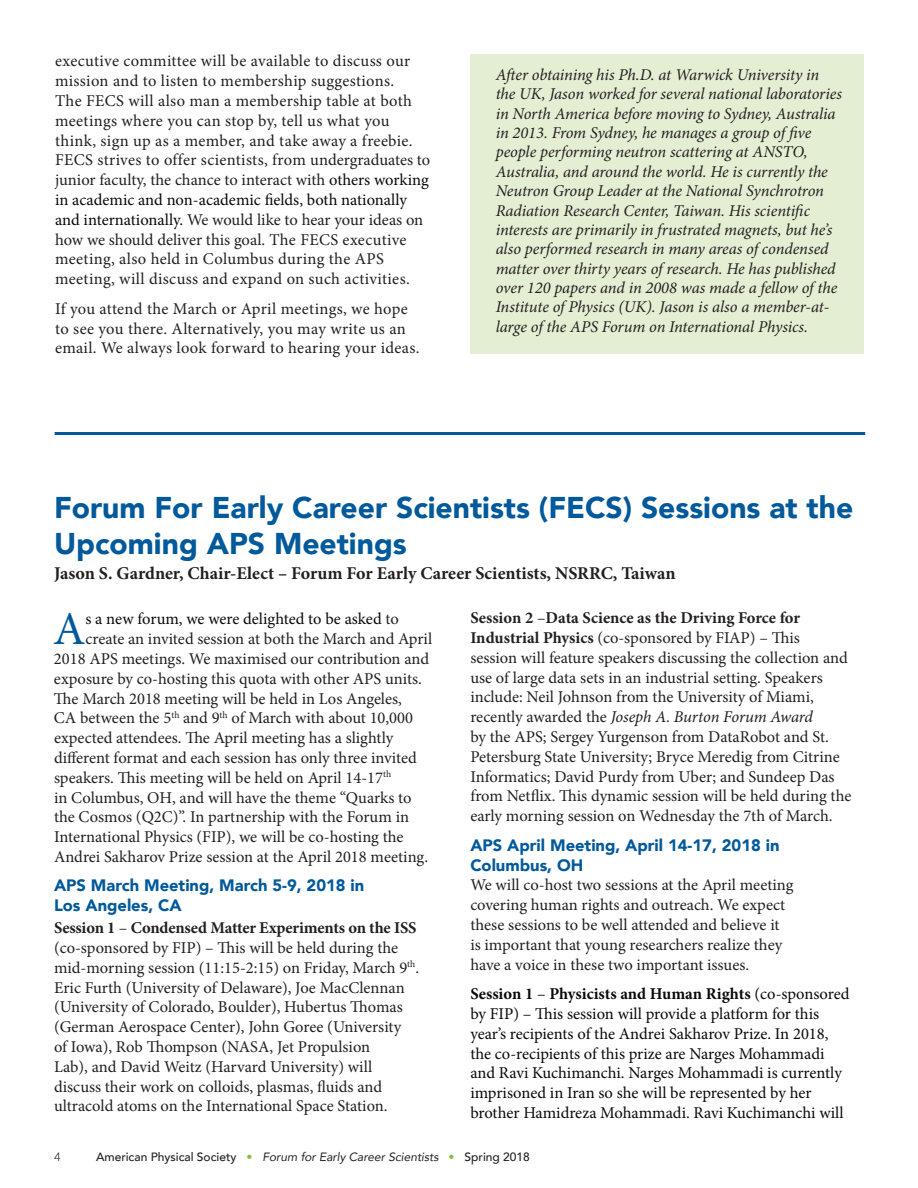
<style>
.page{position:relative;width:918px;height:1188px;background:#fff}
.page>*{position:absolute;margin:0;border:0;box-sizing:border-box;transform-origin:0 0}
.t1{font:46.95px "Minion Pro";color:#00599b}
.t2{font:900 30px/36px "Avenir";color:#00599b}
.t3{font:700 18px "Minion Pro";color:#231f20}
.t4{font:16.5px/19.8px "Minion Pro";color:#231f20}
.t5{font:italic 16.5px/19.4px "Minion Pro";letter-spacing:-.01em;color:#231f20}
.t6{font:16.5px/19.8px "Minion Pro";letter-spacing:-.005em;color:#090a09}
.t7{font:900 16.5px/19.8px "Avenir";color:#00599b}
.t8{font:500 12px "Avenir";color:#231f20}
.t9{font:300 12px "Helvetica Neue";color:#231f20}
.s1{color:#090a09}
.s2{font-weight:700}
.s3{font-style:italic}
.s4{color:#231f20}
.s5{color:#8bbd3f}
.s6{font-weight:400;font-style:italic}
</style>
<div class="page">
<div style="left:471px;top:54px;width:393px;height:299px;background:#e4eed3"></div>
<hr style="left:55px;top:432px;width:810px;height:3px;background:#00599b">
<p class="t4" style="left:55px;top:51px;width:377px">executive committee will be available to discuss our mission and to listen to membership suggestions.<br>The FECS will also man a membership table at both meetings where you can stop by, tell us what you think, sign up as a member, and take away a freebie.<br>FECS strives to offer scientists, from undergraduates to junior faculty, the chance to interact with <span class="s1">others working in academic and non-academic fields, both nationally and internationally.</span> We would like to hear your ideas on how we should deliver this goal. The FECS executive meeting, also held in Columbus during the APS meeting, will discuss and expand on such activities.</p>
<p class="t4" style="left:55px;top:299px;width:366px">If you attend the March or April meetings, we hope to see you there. Alternatively, you may write us an email. We always look forward to hearing your ideas.</p>
<p class="t5" style="left:496px;top:65px;width:348px">After obtaining his Ph.D. at Warwick University in the UK, Jason worked for several national laboratories in North America before moving to Sydney, Australia in 2013. From Sydney, he manages a group of five people performing neutron scattering at ANSTO, Australia, and around the world. He is currently the Neutron Group Leader at the National Synchrotron Radiation Research Center, Taiwan. His scientific interests are primarily in frustrated magnets, but he’s also performed research in many areas of condensed matter over thirty years of research. He has published over 120 papers and in 2008 was made a fellow of the Institute of Physics (UK). Jason is also a member-at&shy;large of the APS Forum on International Physics.</p>
<h2 class="t2" style="left:54px;top:488px;width:801px">Forum For Early Career Scientists (FECS) Sessions at the<br>Upcoming APS Meetings</h2>
<p class="t3" style="left:54px;top:561px;width:623px">Jason S. Gardner, Chair-Elect – Forum For Early Career Scientists, NSRRC, Taiwan</p>
<p class="t4" style="left:470px;top:608px;width:383px"><span class="s2">Session 2</span> –<span class="s2">Data Science as the Driving Force for Industrial Physics</span> (co-sponsored by FIAP) – This<br>session will feature speakers discussing the collection and use of large data sets in an industrial setting. Speakers include: Neil Johnson from the University of Miami, recently awarded the <span class="s3">Joseph A. Burton Forum Award<br></span>by the APS; Sergey Yurgenson from DataRobot and St.<br>Petersburg State University; Bryce Meredig from Citrine Informatics; David Purdy from Uber; and Sundeep Das from Netflix. This dynamic session will be held during the early morning session on Wednesday the 7th of March.</p>
<p class="t7" style="left:470px;top:835px;width:311px">APS April Meeting, April 14-17, 2018 in<br>Columbus, OH</p>
<p class="t4" style="left:470px;top:875px;width:325px">We will co-host two sessions at the April meeting covering human rights and outreach. We expect these sessions to be well attended and believe it is important that young researchers realize they have a voice in these two important issues.</p>
<p class="t6" style="left:470px;top:984px;width:381px"><span class="s2">Session 1</span> – <span class="s2">Physicists and Human Rights</span> (co-sponsored by FIP) – This session will provide a platform for this year’s recipients of the Andrei Sakharov Prize. In 2018, the co-recipients of this prize are Narges Mohammadi and Ravi Kuchimanchi. Narges Mohammadi is currently imprisoned in Iran so she will be represented by her brother Hamidreza Mohammadi. Ravi Kuchimanchi will</p>
<h1 class="t1" style="left:53px;top:598px;width:34px">A</h1>
<p class="t6" style="left:86px;top:609px;width:315px">s a new forum, we were delighted to be asked <span class="s4">to</span></p>
<p class="t4" style="left:86px;top:629px;width:348px">create an invited session at both the March and April</p>
<p class="t4" style="left:54px;top:649px;width:377px">2018 APS meetings. We maximised our contribution and</p>
<p class="t4" style="left:54px;top:669px;width:370px">exposure by co-hosting this quota with other APS units.</p>
<p class="t4" style="left:54px;top:688px;width:349px">The March 2018 meeting will be held in Los Angeles,</p>
<p class="t4" style="left:54px;top:708px;width:361px">CA between the 5<sup>th</sup> and 9<sup>th</sup> of March with about 10,000</p>
<p class="t4" style="left:54px;top:728px;width:341px">expected attendees. The April meeting has a slightly</p>
<p class="t4" style="left:54px;top:748px;width:364px">different format and each session has only three invited</p>
<p class="t4" style="left:54px;top:768px;width:339px">speakers. This meeting will be held on April 14-17<sup>th</sup></p>
<p class="t4" style="left:54px;top:787px;width:359px">in Columbus, OH, and will have the theme “Quarks to</p>
<p class="t4" style="left:54px;top:807px;width:357px">the Cosmos (Q2C)”. In partnership with the Forum in</p>
<p class="t4" style="left:54px;top:827px;width:351px">International Physics (FIP), we will be co-hosting the</p>
<p class="t4" style="left:54px;top:847px;width:376px">Andrei Sakharov Prize session at the April 2018 meeting.</p>
<p class="t7" style="left:54px;top:875px;width:312px">APS March Meeting, March 5-9, 2018 in<br>Los Angeles, CA</p>
<p class="t4" style="left:54px;top:918px;width:367px"><span class="s2">Session 1</span> – <span class="s2">Condensed Matter Experiments on the ISS </span>(co-sponsored by FIP) – This will be held during the mid-morning session (11:15-2:15) on Friday, March 9<sup>th</sup>.<br>Eric Furth (University of Delaware), Joe MacClennan (University of Colorado, Boulder), Hubertus Thomas (German Aerospace Center), John Goree (University<br>of Iowa), Rob Thompson (NASA, Jet Propulsion<br>Lab), and David Weitz (Harvard University) will discuss their work on colloids, plasmas, fluids and ultracold atoms on the International Space Station.</p>
<p class="t9" style="left:54px;top:1147px;width:8px">4</p>
<p class="t8" style="left:96px;top:1146px;width:435px">American Physical Society <span class="s5">•</span> <span class="s6">Forum for Early Career Scientists</span> <span class="s5">•</span> Spring 2018</p>
</div>
